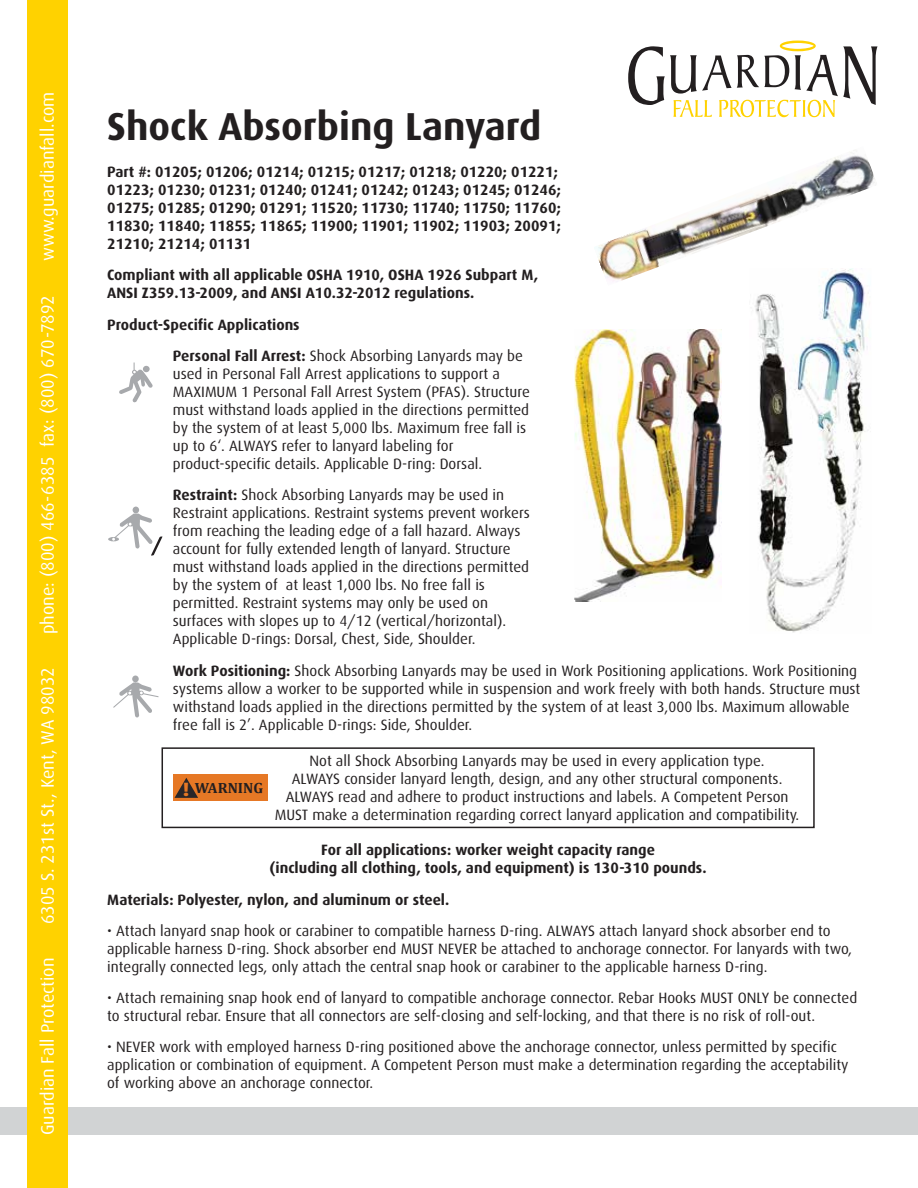
<style>
.page{position:relative;width:918px;height:1188px;background:#fff}
.page>*{position:absolute;margin:0;border:0;box-sizing:border-box;transform-origin:0 0}
.t1{font:700 39px "Dax";color:#231f20}
.t2{font:18px "Dax";color:#fff}
.t3{font:15px/18px "Dax";color:#231f20}
.t4{font:700 15px/18px "Dax";color:#231f20}
.t5{font:700 14.85px "Cambria";color:#231f20}
.s1{font-weight:700}
.s2{font-family:"Myriad Pro";font-size:19.65px;color:#e67825}
</style>
<div class="page">
<img style="left:755px;top:286px;width:115px;height:347px">
<img style="left:574px;top:330px;width:148px;height:272px">
<div style="left:0;top:1107px;width:918px;height:28px;background:#d1d3d4"></div>
<div style="left:27px;top:0;width:41px;height:1188px;background:#ffd200"></div>
<svg style="left:108px;top:537px;width:11px;height:4px"></svg>
<svg style="left:112px;top:507px;width:51px;height:49px"></svg>
<svg style="left:119px;top:363px;width:34px;height:40px"></svg>
<svg style="left:113px;top:676px;width:46px;height:42px"></svg>
<div style="left:173px;top:774px;width:95px;height:27px;background:#e67825"></div>
<svg style="left:175px;top:778px;width:23px;height:20px"></svg>
<div style="left:162px;top:747px;width:653px;height:81px;border:2px solid #231f20"></div>
<svg style="left:628px;top:41px;width:250px;height:76px"></svg>
<img style="left:594px;top:150px;width:281px;height:136px">
<p class="t2" style="left:38px;top:261px;width:171px;rotate:-90deg">www.guardianfall.com</p>
<p class="t2" style="left:38px;top:634px;width:341px;rotate:-90deg">phone: (800) 466-6385 fax: (800) 670-7892</p>
<p class="t2" style="left:38px;top:924px;width:258px;rotate:-90deg">6305 S. 231st St., Kent, WA 98032</p>
<p class="t2" style="left:38px;top:1135px;width:179px;rotate:-90deg">Guardian Fall Protection</p>
<h1 class="t1" style="left:107px;top:104px;width:436px">Shock Absorbing Lanyard</h1>
<p class="t4" style="left:107px;top:163px;width:455px">Part #: 01205; 01206; 01214; 01215; 01217; 01218; 01220; 01221; 01223; 01230; 01231; 01240; 01241; 01242; 01243; 01245; 01246; 01275; 01285; 01290; 01291; 11520; 11730; 11740; 11750; 11760; 11830; 11840; 11855; 11865; 11900; 11901; 11902; 11903; 20091; 21210; 21214; 01131</p>
<p class="t4" style="left:107px;top:266px;width:432px">Compliant with all applicable OSHA 1910, OSHA 1926 Subpart M,<br>ANSI Z359.13-2009, and ANSI A10.32-2012 regulations.</p>
<p class="t4" style="left:107px;top:316px;width:194px">Product-Specific Applications</p>
<p class="t3" style="left:173px;top:347px;width:358px"><span class="s1">Personal Fall Arrest:</span> Shock Absorbing Lanyards may be used in Personal Fall Arrest applications to support a MAXIMUM 1 Personal Fall Arrest System (PFAS). Structure must withstand loads applied in the directions permitted by the system of at least 5,000 lbs. Maximum free fall is up to 6‘. ALWAYS refer to lanyard labeling for product-specific details. Applicable D-ring: Dorsal.</p>
<p class="t3" style="left:173px;top:486px;width:359px"><span class="s1">Restraint:</span> Shock Absorbing Lanyards may be used in Restraint applications. Restraint systems prevent workers from reaching the leading edge of a fall hazard. Always account for fully extended length of lanyard. Structure must withstand loads applied in the directions permitted by the system of at least 1,000 lbs. No free fall is permitted. Restraint systems may only be used on surfaces with slopes up to 4/12 (vertical/horizontal).<br>Applicable D-rings: Dorsal, Chest, Side, Shoulder.</p>
<p class="t3" style="left:173px;top:661px;width:689px"><span class="s1">Work Positioning:</span> Shock Absorbing Lanyards may be used in Work Positioning applications. Work Positioning systems allow a worker to be supported while in suspension and work freely with both hands. Structure must withstand loads applied in the directions permitted by the system of at least 3,000 lbs. Maximum allowable free fall is 2’. Applicable D-rings: Side, Shoulder.</p>
<p class="t5" style="left:183px;top:777px;width:82px"><span class="s2">!</span> WARNING</p>
<p class="t3" style="left:275px;top:752px;width:526px;text-align:center">Not all Shock Absorbing Lanyards may be used in every application type.<br>ALWAYS consider lanyard length, design, and any other structural components.<br>ALWAYS read and adhere to product instructions and labels. A Competent Person MUST make a determination regarding correct lanyard application and compatibility.</p>
<p class="t4" style="left:270px;top:841px;width:439px;text-align:center">For all applications: worker weight capacity range<br>(including all clothing, tools, and equipment) is 130-310 pounds.</p>
<p class="t4" style="left:107px;top:891px;width:344px">Materials: Polyester, nylon, and aluminum or steel.</p>
<p class="t3" style="left:107px;top:922px;width:746px">• Attach lanyard snap hook or carabiner to compatible harness D-ring. ALWAYS attach lanyard shock absorber end to applicable harness D-ring. Shock absorber end MUST NEVER be attached to anchorage connector. For lanyards with two, integrally connected legs, only attach the central snap hook or carabiner to the applicable harness D-ring.</p>
<p class="t3" style="left:107px;top:989px;width:752px">• Attach remaining snap hook end of lanyard to compatible anchorage connector. Rebar Hooks MUST ONLY be connected to structural rebar. Ensure that all connectors are self-closing and self-locking, and that there is no risk of roll-out.</p>
<p class="t3" style="left:107px;top:1038px;width:743px">• NEVER work with employed harness D-ring positioned above the anchorage connector, unless permitted by specific application or combination of equipment. A Competent Person must make a determination regarding the acceptability of working above an anchorage connector.</p>
</div>
